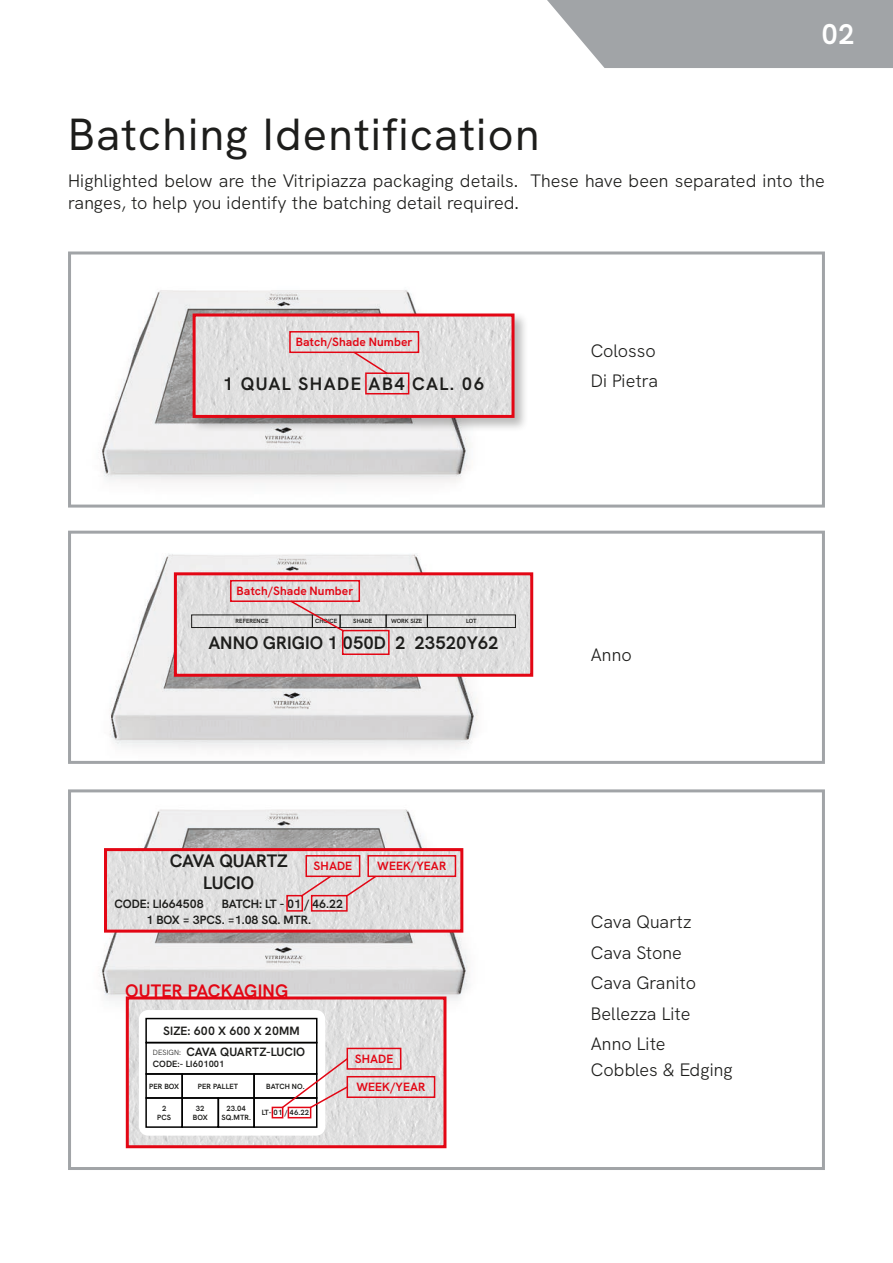
<style>
.page{position:relative;width:893px;height:1263px;background:#fff}
.page>*{position:absolute;margin:0;border:0;box-sizing:border-box;transform-origin:0 0}
.t1{font:500 45px "HK Grotesk";letter-spacing:.025em;color:#1d1d1b}
.t2{font:700 28.5px "HK Grotesk";color:#fff}
.t3{font:18px/21.6px "HK Grotesk";color:#1d1d1b}
.t4{font:700 18px/21.6px "HK Grotesk";color:#1d1d1b;text-align:center}
.t5{font:700 18px "HK Grotesk";letter-spacing:.08em;color:#1d1d1b}
.t6{font:700 18px "HK Grotesk";letter-spacing:.01em;color:#e30614}
.t7{font:700 12px/16.5px "HK Grotesk";color:#1d1d1b}
.t8{font:700 12px "HK Grotesk";letter-spacing:.01em;color:#e30614}
.t9{font:700 9px "HK Grotesk";letter-spacing:.01em;color:#1d1d1b}
.t10{font:700 7.5px/9px "HK Grotesk";letter-spacing:.01em;color:#1d1d1b;text-align:center}
.t11{font:7.5px "HK Grotesk";letter-spacing:.01em;color:#1d1d1b}
.t12{font:700 6px "HK Grotesk";color:#1d1d1b}
</style>
<div class="page">
<svg style="left:547px;top:0;width:346px;height:68px;background:#a8abae"></svg>
<img style="left:100px;top:290px;width:370px;height:192px">
<div style="left:190px;top:311px;width:338px;height:121px;background:#1d1d1b;opacity:.3"></div>
<img style="left:197px;top:317px;width:313px;height:97px">
<div style="left:193px;top:313px;width:321px;height:105px;border:3px solid #e30614"></div>
<div style="left:365px;top:372px;width:44px;height:22px;border:2px solid #e30614"></div>
<div style="left:289px;top:331px;width:130px;height:22px;border:2px solid #e30614"></div>
<svg style="left:352px;top:350px;width:37px;height:26px"></svg>
<div style="left:68px;top:251px;width:757px;height:257px;border:3px solid #a1a4a7"></div>
<img style="left:109px;top:554px;width:369px;height:195px">
<img style="left:178px;top:576px;width:351px;height:97px">
<div style="left:174px;top:572px;width:359px;height:105px;border:3px solid #e30614"></div>
<div style="left:342px;top:630px;width:48px;height:25px;border:2px solid #e30614"></div>
<div style="left:230px;top:580px;width:130px;height:22px;border:2px solid #e30614"></div>
<div style="left:68px;top:531px;width:757px;height:233px;border:3px solid #a1a4a7"></div>
<div style="left:191px;top:614px;width:122px;height:14px;border:1px solid #1d1d1b"></div>
<div style="left:340px;top:614px;width:46px;height:14px;border:1px solid #1d1d1b"></div>
<div style="left:386px;top:614px;width:42px;height:14px;border:1px solid #1d1d1b"></div>
<div style="left:427px;top:614px;width:89px;height:14px;border:1px solid #1d1d1b"></div>
<svg style="left:289px;top:599px;width:56px;height:34px;background:#d1bcbe"></svg>
<img style="left:99px;top:809px;width:370px;height:216px">
<div style="left:68px;top:789px;width:757px;height:381px;border:3px solid #a1a4a7"></div>
<img style="left:108px;top:852px;width:351px;height:77px">
<div style="left:104px;top:848px;width:359px;height:85px;border:3px solid #e30614"></div>
<div style="left:286px;top:895px;width:17px;height:17px;border:2px solid #e30614"></div>
<div style="left:311px;top:895px;width:37px;height:17px;border:2px solid #e30614"></div>
<div style="left:305px;top:855px;width:55px;height:22px;border:2px solid #e30614"></div>
<div style="left:367px;top:855px;width:89px;height:22px;border:2px solid #e30614"></div>
<svg style="left:300px;top:874px;width:33px;height:24px"></svg>
<svg style="left:345px;top:874px;width:33px;height:24px"></svg>
<img style="left:130px;top:1000px;width:312px;height:144px">
<div style="left:126px;top:996px;width:320px;height:152px;border:3px solid #e30614"></div>
<div style="left:139px;top:1010px;width:186px;height:126px;background:#fff;border-radius:9px"></div>
<div style="left:145px;top:1018px;width:172px;height:25px;border:2px solid #000"></div>
<div style="left:145px;top:1097px;width:38px;height:31px;border:2px solid #000"></div>
<div style="left:181px;top:1097px;width:38px;height:31px;border:2px solid #000"></div>
<div style="left:218px;top:1097px;width:37px;height:31px;border:2px solid #000"></div>
<div style="left:181px;top:1073px;width:74px;height:26px;border:2px solid #000"></div>
<div style="left:253px;top:1073px;width:64px;height:26px;border:2px solid #000"></div>
<div style="left:253px;top:1097px;width:64px;height:31px;border:2px solid #000"></div>
<div style="left:145px;top:1042px;width:172px;height:33px;border:2px solid #000"></div>
<div style="left:272px;top:1107px;width:11px;height:11px;border:2px solid #e30614"></div>
<div style="left:288px;top:1107px;width:23px;height:11px;border:2px solid #e30614"></div>
<div style="left:347px;top:1048px;width:54px;height:22px;border:2px solid #e30614"></div>
<div style="left:347px;top:1076px;width:88px;height:22px;border:2px solid #e30614"></div>
<svg style="left:280px;top:1056px;width:69px;height:54px"></svg>
<h2 class="t2" style="left:822px;top:12px;width:35px">02</h2>
<h1 class="t1" style="left:68px;top:99px;width:473px">Batching Identification</h1>
<p class="t3" style="left:68px;top:169px;width:758px">Highlighted below are the Vitripiazza packaging details. These have been separated into the ranges, to help you identify the batching detail required.</p>
<p class="t8" style="left:296px;top:333px;width:118px">Batch/Shade Number</p>
<p class="t3" style="left:591px;top:339px;width:66px">Colosso</p>
<p class="t5" style="left:223px;top:370px;width:263px">1 QUAL SHADE AB4 CAL. 06</p>
<p class="t3" style="left:591px;top:368px;width:69px">Di Pietra</p>
<p class="t8" style="left:237px;top:582px;width:118px">Batch/Shade Number</p>
<p class="t12" style="left:315px;top:617px;width:24px">CHOICE</p>
<p class="t12" style="left:353px;top:617px;width:21px">SHADE</p>
<p class="t12" style="left:391px;top:617px;width:33px">WORK SIZE</p>
<p class="t12" style="left:466px;top:617px;width:12px">LOT</p>
<p class="t12" style="left:236px;top:617px;width:34px">REFERENCE</p>
<p class="t4" style="left:208px;top:630px;width:292px">ANNO GRIGIO 1 050D 2 23520Y62</p>
<p class="t4" style="left:170px;top:849px;width:120px">CAVA QUARTZ<br>LUCIO</p>
<p class="t7" style="left:114px;top:894px;width:91px">CODE: LI664508</p>
<p class="t8" style="left:314px;top:857px;width:40px">SHADE</p>
<p class="t8" style="left:377px;top:857px;width:71px">WEEK/YEAR</p>
<p class="t7" style="left:146px;top:894px;width:198px;text-indent:75px">BATCH: LT - 01 / 46.22<br>1 BOX = 3PCS. =1.08 SQ. MTR.</p>
<p class="t6" style="left:125px;top:977px;width:164px">OUTER PACKAGING</p>
<p class="t7" style="left:163px;top:1021px;width:138px">SIZE: 600 X 600 X 20MM</p>
<p class="t7" style="left:186px;top:1043px;width:120px">CAVA QUARTZ-LUCIO</p>
<p class="t11" style="left:153px;top:1046px;width:30px">DESIGN:</p>
<p class="t9" style="left:153px;top:1056px;width:73px">CODE:- LI601001</p>
<p class="t10" style="left:149px;top:1081px;width:32px">PER BOX</p>
<p class="t10" style="left:157px;top:1103px;width:15px">2<br>PCS</p>
<p class="t10" style="left:193px;top:1103px;width:16px">32<br>BOX</p>
<p class="t10" style="left:221px;top:1103px;width:31px">23.04<br>SQ.MTR.</p>
<p class="t10" style="left:198px;top:1081px;width:42px">PER PALLET</p>
<p class="t10" style="left:266px;top:1081px;width:40px">BATCH NO.</p>
<p class="t10" style="left:262px;top:1107px;width:49px">LT- 01 / 46.22</p>
<p class="t8" style="left:355px;top:1049px;width:40px">SHADE</p>
<p class="t8" style="left:356px;top:1078px;width:71px">WEEK/YEAR</p>
<p class="t3" style="left:591px;top:643px;width:42px">Anno</p>
<p class="t3" style="left:591px;top:909px;width:102px">Cava Quartz</p>
<p class="t3" style="left:591px;top:940px;width:92px">Cava Stone</p>
<p class="t3" style="left:591px;top:966px;width:107px;line-height:30.6px">Cava Granito<br>Bellezza Lite</p>
<p class="t3" style="left:591px;top:1032px;width:76px">Anno Lite</p>
<p class="t3" style="left:591px;top:1058px;width:143px">Cobbles &amp; Edging</p>
</div>
